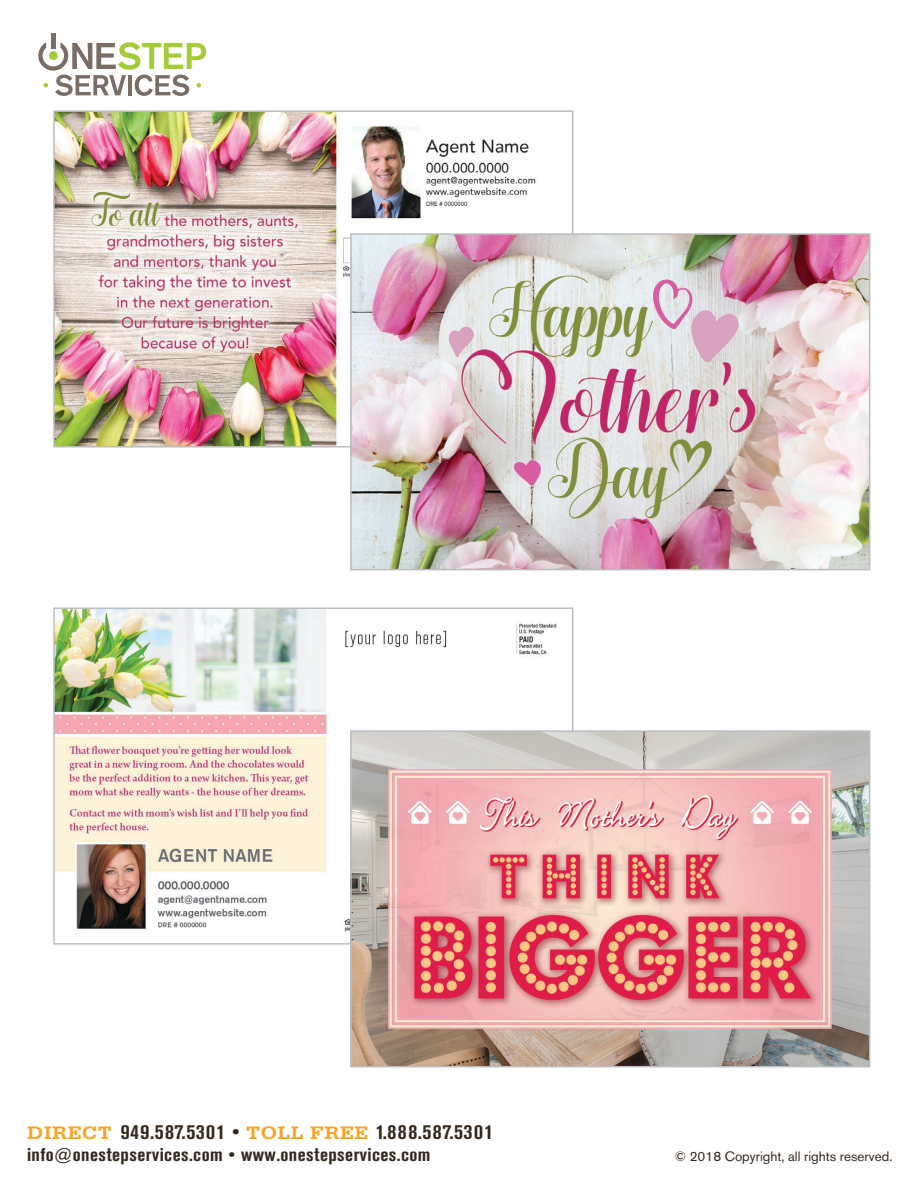
<style>
.page{position:relative;width:918px;height:1188px;background:#fff}
.page>*{position:absolute;margin:0;border:0;box-sizing:border-box;transform-origin:0 0}
.t1{font:700 condensed 20.7px "Akzidenz Grotesk BE";letter-spacing:.06em;color:#34291f;scale:1.1 1}
.t2{font:700 condensed 18.3px "Akzidenz Grotesk BE";letter-spacing:.02em;color:#34291f;scale:1.1 1}
.t3{font:13.5px "Akzidenz Grotesk BE";color:#34291f}
.s1{font-family:"Serifa";font-stretch:normal;font-size:19.05px;color:#f9a320}
</style>
<div class="page">
<hr style="left:51px;top:33px;width:4px;height:16px;background:#796d66">
<svg style="left:38px;top:42px;width:168px;height:54px"></svg>
<img style="left:56px;top:113px;width:480px;height:332px">
<div style="left:53px;top:110px;width:520px;height:338px;border:2px solid #bcbdc0"></div>
<img style="left:56px;top:611px;width:501px;height:322px">
<div style="left:53px;top:608px;width:520px;height:337px;border:2px solid #bcbdc0"></div>
<img style="left:353px;top:236px;width:514px;height:331px">
<div style="left:350px;top:233px;width:520px;height:337px;border:2px solid #bcbdc0"></div>
<img style="left:353px;top:733px;width:514px;height:331px">
<div style="left:350px;top:730px;width:520px;height:337px;border:2px solid #bcbdc0"></div>
<p class="t1" style="left:27px;top:1120px;width:425px"><span class="s1">DIRECT</span> 949.587.5301 • <span class="s1">TOLL FREE</span> 1.888.587.5301</p>
<p class="t2" style="left:27px;top:1144px;width:368px">info@onestepservices.com • www.onestepservices.com</p>
<p class="t3" style="left:675px;top:1148px;width:219px">© 2018 Copyright, all rights reserved.</p>
</div>
